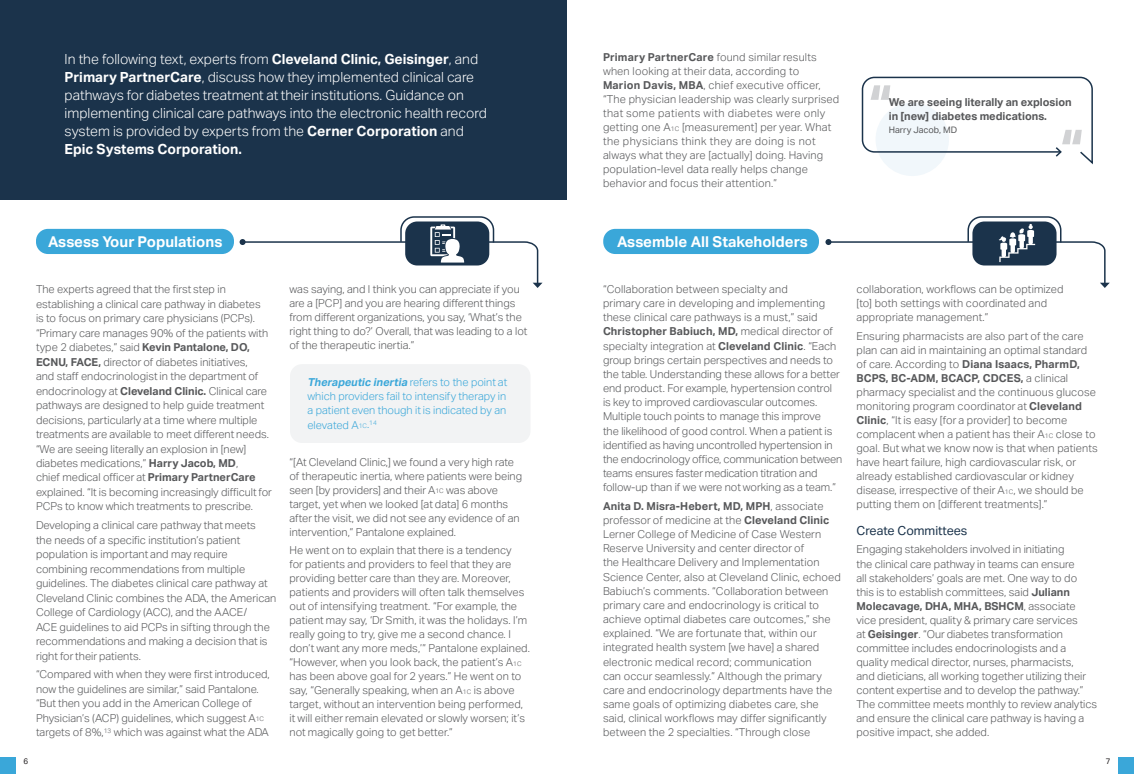
<style>
.page{position:relative;width:1134px;height:774px;background:#fff}
.page>*{position:absolute;margin:0;border:0;box-sizing:border-box;transform-origin:0 0}
.t1{font:700 15px "Invention JP";color:#fff}
.t2{font:300 14px/18px "Invention JP";color:#fff}
.t3{font:12.5px "Invention JP";color:#1b334b}
.t4{font:300 11px/14px "Invention JP";color:#57585a}
.t5{font:300 11px/14px "Invention JP";color:#3aa7d9;text-align:justify}
.t6{font:700 11px/13.2px "Invention JP";color:#57585a}
.t7{font:9px "Invention JP";color:#57585a}
.t8{font:8px "Invention JP";color:#231f20}
.s1{font-weight:700}
.s2{font-size:6.4px}
.s3{font-weight:700;font-style:italic}
</style>
<div class="page">
<div style="left:0;top:758px;width:16px;height:16px;background:#3aa7d9"></div>
<div style="left:1118px;top:758px;width:16px;height:16px;background:#3aa7d9"></div>
<div style="left:290px;top:364px;width:240px;height:79px;background:#f2f3f4;border-radius:12px"></div>
<div style="left:0;top:0;width:567px;height:200px;background:#1b334b"></div>
<div style="left:876px;top:103px;width:73px;height:73px;background:#f1f7fb;border-radius:50%"></div>
<svg style="left:861px;top:76px;width:232px;height:89px"></svg>
<div style="left:36px;top:229px;width:198px;height:25px;background:#3aa7d9;border-radius:12px"></div>
<svg style="left:240px;top:216px;width:303px;height:72px"></svg>
<div style="left:603px;top:229px;width:216px;height:25px;background:#3aa7d9;border-radius:12px"></div>
<svg style="left:825px;top:216px;width:285px;height:72px"></svg>
<p class="t2" style="left:65px;top:49px;width:424px">In the following text, experts from <span class="s1">Cleveland Clinic, Geisinger</span>, and <span class="s1">Primary PartnerCare</span>, discuss how they implemented clinical care pathways for diabetes treatment at their institutions. Guidance on implementing clinical care pathways into the electronic health record system is provided by experts from the <span class="s1">Cerner Corporation</span> and <span class="s1">Epic Systems Corporation.</span></p>
<p class="t4" style="left:603px;top:50px;width:238px"><span class="s1">Primary PartnerCare</span> found similar results when looking at their data, according to <span class="s1">Marion Davis, MBA</span>, chief executive officer, “The physician leadership was clearly surprised that some patients with diabetes were only getting one A<span class="s2">1C</span> [measurement] per year. What the physicians think they are doing is not always what they are [actually] doing. Having population-level data really helps change behavior and focus their attention.”</p>
<p class="t6" style="left:889px;top:95px;width:184px">We are seeing literally an explosion in [new] diabetes medications.</p>
<p class="t7" style="left:889px;top:123px;width:70px">Harry Jacob, MD</p>
<h1 class="t1" style="left:48px;top:231px;width:176px">Assess Your Populations</h1>
<h1 class="t1" style="left:617px;top:231px;width:192px">Assemble All Stakeholders</h1>
<p class="t4" style="left:36px;top:282px;width:238px;line-height:14.5px">The experts agreed that the first step in establishing a clinical care pathway in diabetes<br>is to focus on primary care physicians (PCPs). “Primary care manages 90% of the patients with type 2 diabetes,” said <span class="s1">Kevin Pantalone, DO, ECNU, FACE,</span> director of diabetes initiatives,<br>and staff endocrinologist in the department of endocrinology at <span class="s1">Cleveland Clinic.</span> Clinical care pathways are designed to help guide treatment decisions, particularly at a time where multiple treatments are available to meet different needs. “We are seeing literally an explosion in [new] diabetes medications,” <span class="s1">Harry Jacob, MD</span>,<br>chief medical officer at <span class="s1">Primary PartnerCare </span>explained. “It is becoming increasingly difficult for PCPs to know which treatments to prescribe.</p>
<p class="t4" style="left:36px;top:518px;width:242px;line-height:14.5px">Developing a clinical care pathway that meets<br>the needs of a specific institution’s patient population is important and may require combining recommendations from multiple guidelines. The diabetes clinical care pathway at Cleveland Clinic combines the ADA, the American College of Cardiology (ACC), and the AACE/<br>ACE guidelines to aid PCPs in sifting through the recommendations and making a decision that is right for their patients.</p>
<p class="t4" style="left:36px;top:667px;width:235px;line-height:14.4px">“Compared with when they were first introduced, now the guidelines are similar,” said Pantalone. “But then you add in the American College of Physician’s (ACP) guidelines, which suggest A<span class="s2">1C </span>targets of 8%,<sup>13</sup> which was against what the ADA</p>
<p class="t4" style="left:289px;top:282px;width:239px">was saying, and I think you can appreciate if you are a [PCP] and you are hearing different things from different organizations, you say, ‘What’s the right thing to do?’ Overall, that was leading to a lot of the therapeutic inertia.”</p>
<p class="t5" style="left:307px;top:375px;width:201px"><span class="s3">Therapeutic inertia</span> re fe r s t o t h e p o i n t a t which providers fail to intensify therapy in a patient even though it is indicated by an elevated A<span class="s2">1C</span>.<sup>14</sup></p>
<p class="t4" style="left:290px;top:454px;width:234px">“[At Cleveland Clinic,] we found a very high rate of therapeutic inertia, where patients were being seen [by providers] and their A<span class="s2">1C</span> was above target, yet when we looked [at data] 6 months after the visit, we did not see any evidence of an intervention,” Pantalone explained.</p>
<p class="t4" style="left:289px;top:543px;width:242px">He went on to explain that there is a tendency<br>for patients and providers to feel that they are providing better care than they are. Moreover, patients and providers will often talk themselves out of intensifying treatment. “For example, the patient may say, ‘Dr Smith, it was the holidays. I’m really going to try, give me a second chance. I don’t want any more meds,’” Pantalone explained. “However, when you look back, the patient’s A<span class="s2">1C </span>has been above goal for 2 years.” He went on to say, “Generally speaking, when an A<span class="s2">1C</span> is above target, without an intervention being performed, it will either remain elevated or slowly worsen; it’s not magically going to get better.”</p>
<p class="t4" style="left:603px;top:281px;width:241px">“Collaboration between specialty and<br>primary care in developing and implementing these clinical care pathways is a must,” said <span class="s1">Christopher Babiuch, MD,</span> medical director of specialty integration at <span class="s1">Cleveland Clinic</span>. “Each group brings certain perspectives and needs to the table. Understanding these allows for a better end product. For example, hypertension control is key to improved cardiovascular outcomes.<br>Multiple touch points to manage this improve<br>the likelihood of good control. When a patient is identified as having uncontrolled hypertension in the endocrinology office, communication between teams ensures faster medication titration and follow-up than if we were not working as a team.”</p>
<p class="t4" style="left:603px;top:498px;width:239px"><span class="s1">Anita D. Misra-Hebert, MD, MPH</span>, associate professor of medicine at the <span class="s1">Cleveland Clinic </span>Lerner College of Medicine of Case Western Reserve University and center director of<br>the Healthcare Delivery and Implementation Science Center, also at Cleveland Clinic, echoed Babiuch’s comments. “Collaboration between primary care and endocrinology is critical to achieve optimal diabetes care outcomes,” she explained. “We are fortunate that, within our integrated health system [we have] a shared electronic medical record; communication<br>can occur seamlessly.” Although the primary care and endocrinology departments have the same goals of optimizing diabetes care, she said, clinical workflows may differ significantly between the 2 specialties. “Through close</p>
<p class="t4" style="left:856px;top:282px;width:208px">collaboration, workflows can be optimized [to] both settings with coordinated and appropriate management.”</p>
<p class="t4" style="left:856px;top:328px;width:243px">Ensuring pharmacists are also part of the care plan can aid in maintaining an optimal standard of care. According to <span class="s1">Diana Isaacs, PharmD, BCPS, BC-ADM, BCACP, CDCES,</span> a clinical pharmacy specialist and the continuous glucose monitoring program coordinator at <span class="s1">Cleveland Clinic</span>, “It is easy [for a provider] to become complacent when a patient has their A<span class="s2">1C</span> close to goal. But what we know now is that when patients have heart failure, high cardiovascular risk, or already established cardiovascular or kidney disease, irrespective of their A<span class="s2">1C</span>, we should be putting them on [different treatments].”</p>
<p class="t3" style="left:857px;top:522px;width:112px">Create Committees</p>
<p class="t4" style="left:857px;top:542px;width:242px">Engaging stakeholders involved in initiating<br>the clinical care pathway in teams can ensure<br>all stakeholders’ goals are met. One way to do this is to establish committees, said <span class="s1">Juliann Molecavage, DHA, MHA, BSHCM</span>, associate vice president, quality &amp; primary care services<br>at <span class="s1">Geisinger</span>. “Our diabetes transformation committee includes endocrinologists and a quality medical director, nurses, pharmacists,<br>and dieticians, all working together utilizing their content expertise and to develop the pathway.” The committee meets monthly to review analytics and ensure the clinical care pathway is having a positive impact, she added.</p>
<p class="t8" style="left:24px;top:755px;width:6px">6</p>
<p class="t8" style="left:1106px;top:755px;width:6px">7</p>
</div>
